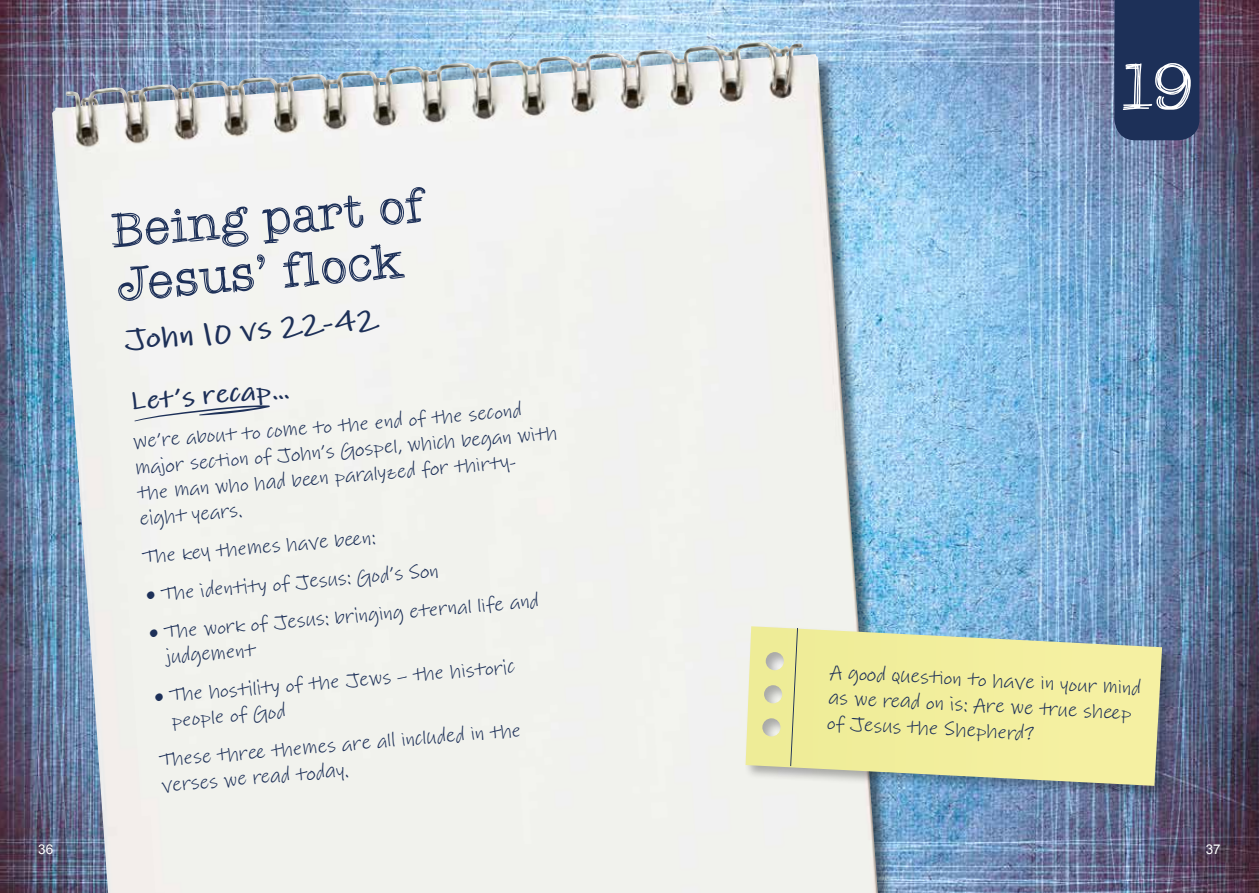
<style>
.page{position:relative;width:1259px;height:893px;background:#fff}
.page>*{position:absolute;margin:0;border:0;box-sizing:border-box;transform-origin:0 0}
.t1{font:69px "Quattro Tempi";color:#fff}
.t2{font:51px/54px "Quattro Tempi";color:#1d3058}
.t3{font:700 30px "Lindsey Pro";color:#1d3058}
.t4{font:700 27px "Lindsey Pro";color:#1d3058}
.t5{font:20.25px/25.3px "Lindsey Pro";color:#1d3058}
.t6{font:13.5px "Arial";color:#fff}
</style>
<div class="page">
<img style="left:0;top:0;width:1259px;height:893px">
<div style="left:53px;top:43px;width:842px;height:850px;background:#000;opacity:.5"></div>
<img style="left:92px;top:42px;width:663px;height:57px">
<div style="left:1114px;top:0;width:85px;height:140px;background:#1d3058"></div>
<svg style="left:134px;top:405px;width:136px;height:16px"></svg>
<div style="left:743px;top:625px;width:432px;height:175px;background:#000;opacity:.3"></div>
<svg style="left:745px;top:626px;width:417px;height:160px"></svg>
<svg style="left:790px;top:628px;width:8px;height:138px"></svg>
<h2 class="t2" style="left:109px;top:204px;width:314px;rotate:-5deg">Being part of<br>Jesus’ flock</h2>
<h3 class="t3" style="left:122px;top:319px;width:255px;rotate:-5deg">John 10 vs 22-42</h3>
<h3 class="t4" style="left:128px;top:383px;width:162px;rotate:-5deg">Let’s recap…</h3>
<p class="t5" style="left:132px;top:430px;width:425px;rotate:-5deg">We’re about to come to the end of the second major section of John’s Gospel, which began with the man who had bee n paralyzed for thirty&shy;eight years.</p>
<p class="t5" style="left:141px;top:544px;width:235px;rotate:-5deg">The key themes have bee n:</p>
<p class="t5" style="left:145px;top:582px;width:295px;rotate:-5deg">• The identity of Jesus: God’s Son</p>
<p class="t5" style="left:163px;top:620px;width:377px;line-height:24.8px;text-indent:-15px;rotate:-5deg">• The work of Jesus: bringing eternal life and judgement</p>
<p class="t5" style="left:168px;top:683px;width:348px;text-indent:-15px;rotate:-5deg">• The hostility of the Jews – the historic people of God</p>
<p class="t5" style="left:158px;top:748px;width:364px;rotate:-5deg">These three themes are all included in the verses we read today.</p>
<h1 class="t1" style="left:1117px;top:46px;width:78px">19</h1>
<p class="t5" style="left:830px;top:659px;width:313px;rotate:3deg">A goo d question to have in your mind as we read on is: Are we true shee p of Jesus the Shepherd?</p>
<p class="t6" style="left:38px;top:841px;width:17px">36</p>
<p class="t6" style="left:1205px;top:841px;width:17px">37</p>
</div>
